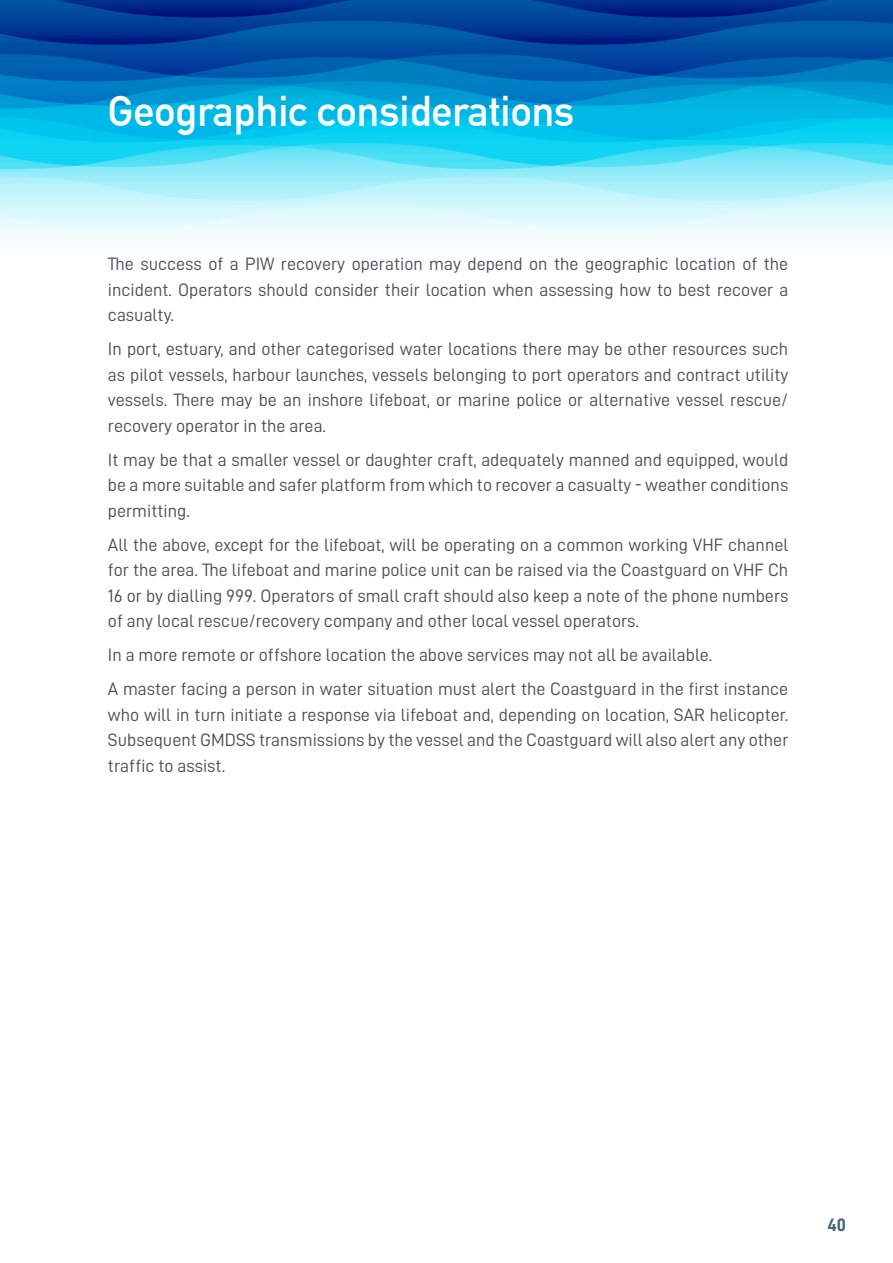
<style>
.page{position:relative;width:893px;height:1263px;background:#fff}
.page>*{position:absolute;margin:0;border:0;box-sizing:border-box;transform-origin:0 0}
.t1{font:700 42px "DIN Alternate";color:#fff}
.t2{font:18px/25.5px "D DIN";color:#4d4d4f;text-align:justify}
.t3{font:18px "D DIN Bold";color:#43647a}
</style>
<div class="page">
<div style="left:0;top:0;width:893px;height:274px;background:#fafeff"></div>
<svg style="left:0;top:201px;width:893px;height:27px"></svg>
<svg style="left:0;top:169px;width:893px;height:32px;background:#abf0fa"></svg>
<svg style="left:0;top:142px;width:893px;height:27px;background:#45ddf4"></svg>
<svg style="left:0;top:109px;width:893px;height:33px;background:#01c1eb"></svg>
<svg style="left:0;top:105px;width:893px;height:4px;background:#00b2e0"></svg>
<svg style="left:0;top:78px;width:893px;height:27px;background:#0090cd"></svg>
<svg style="left:0;top:45px;width:893px;height:33px;background:#0056a8"></svg>
<svg style="left:0;top:0;width:893px;height:45px;background:#004097"></svg>
<h1 class="t1" style="left:108px;top:79px;width:468px">Geographic considerations</h1>
<p class="t2" style="left:108px;top:251px;width:682px">The success of a PIW recovery operation may depend on the geographic location of the incident. Operators should consider their location when assessing how to best recover a casualty.</p>
<p class="t2" style="left:108px;top:336px;width:682px">In port, estuary, and other categorised water locations there may be other resources such as pilot vessels, harbour launches, vessels belonging to port operators and contract utility vessels. There may be an inshore lifeboat, or marine police or alternative vessel rescue/ recovery operator in the area.</p>
<p class="t2" style="left:108px;top:446px;width:682px">It may be that a smaller vessel or daughter craft, adequately manned and equipped, would be a more suitable and safer platform from which to recover a casualty - weather conditions permitting.</p>
<p class="t2" style="left:108px;top:531px;width:682px">All the above, except for the lifeboat, will be operating on a common working VHF channel for the area. The lifeboat and marine police unit can be raised via the Coastguard on VHF Ch 16 or by dialling 999. Operators of small craft should also keep a note of the phone numbers of any local rescue/recovery company and other local vessel operators.</p>
<p class="t2" style="left:108px;top:638px;width:682px;line-height:34px">In a more remote or offshore location the above services may not all be available.<br>A master facing a person in water situation must alert the Coastguard in the first instance</p>
<p class="t2" style="left:108px;top:701px;width:682px">who will in turn initiate a response via lifeboat and, depending on location, SAR helicopter.<br>Subsequent GMDSS transmissions by the vessel and the Coastguard will also alert any other traffic to assist.</p>
<p class="t3" style="left:827px;top:1214px;width:20px">40</p>
</div>
